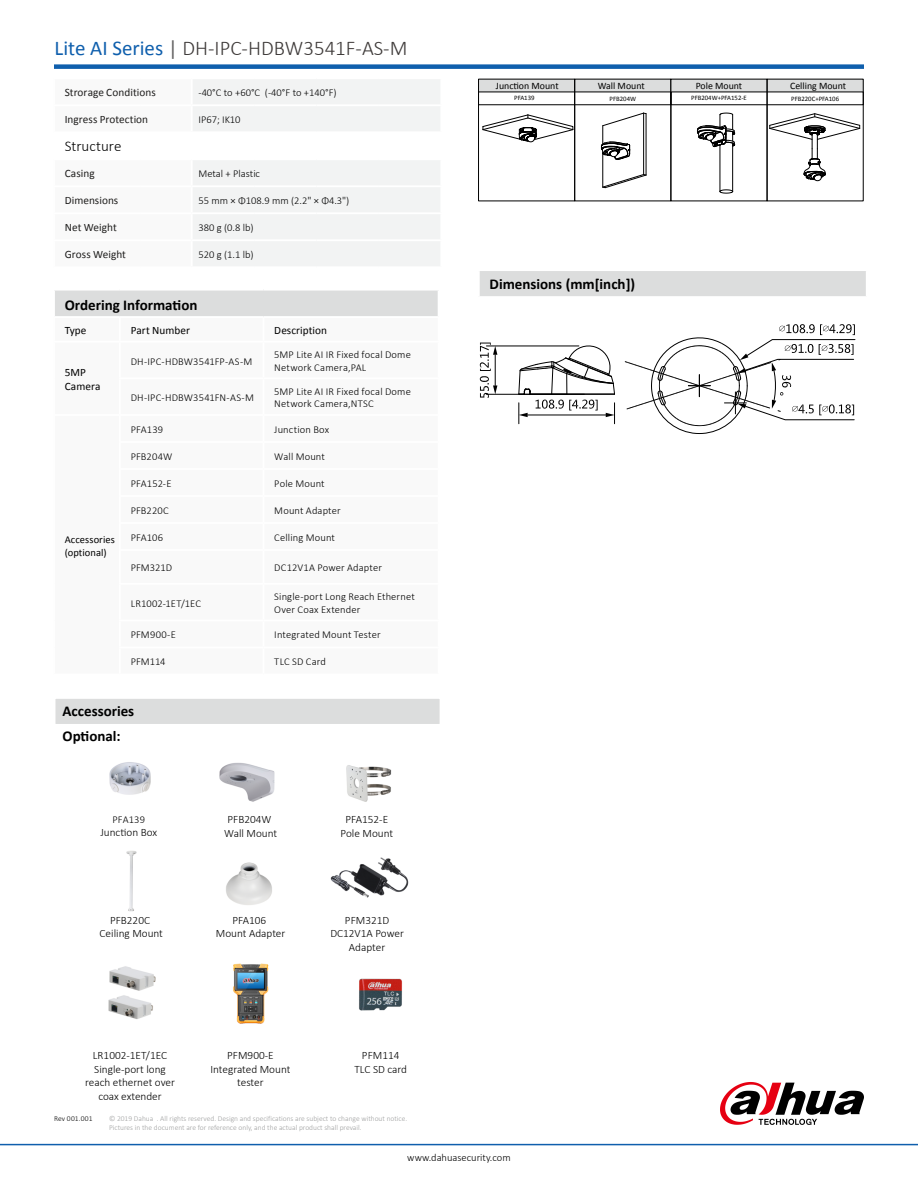
<style>
.page{position:relative;width:918px;height:1188px;background:#fff}
.page>*{position:absolute;margin:0;border:0;box-sizing:border-box;transform-origin:0 0}
.t1{font:300 21px "Calibri";color:#3e3a39}
.t2{font:700 15px/25.3px "Calibri";color:#000}
.t3{font:300 15px "Calibri";color:#000}
.t4{font:300 11.25px/13.5px "Calibri";color:#000;text-align:center}
.t5{font:11.25px "Calibri";letter-spacing:.005em;color:#1f1e1d}
.t6{font:11.25px/13.5px "Calibri";letter-spacing:.005em;color:#000}
.t7{font:300 10.5px/12.6px "Calibri";letter-spacing:.01em;color:#000}
.t8{font:10.5px/12.6px "Calibri";letter-spacing:.005em;color:#000}
.t9{font:9.75px "Calibri";color:#000}
.t10{font:300 7.5px/9px "Calibri";color:#9fa0a0}
.t11{font:300 7.5px "Calibri";letter-spacing:.015em;color:#000}
.t12{font:6.75px "Calibri";color:#000}
.s1{font-weight:400;color:#0f5fad}
.s2{font-weight:400;color:#656464}
</style>
<div class="page">
<div style="left:54px;top:64px;width:810px;height:5px;background:#0f5fad"></div>
<div style="left:193px;top:79px;width:247px;height:52px;background:#f2f3f3"></div>
<div style="left:193px;top:160px;width:247px;height:106px;background:#f2f3f3"></div>
<hr style="left:192px;top:104px;width:62px;height:2px;background:#fff">
<hr style="left:254px;top:104px;width:63px;height:2px;background:#fff">
<hr style="left:317px;top:104px;width:62px;height:2px;background:#fff">
<hr style="left:379px;top:104px;width:63px;height:2px;background:#fff">
<hr style="left:192px;top:185px;width:62px;height:2px;background:#fff">
<hr style="left:254px;top:185px;width:63px;height:2px;background:#fff">
<hr style="left:317px;top:185px;width:62px;height:2px;background:#fff">
<hr style="left:379px;top:185px;width:63px;height:2px;background:#fff">
<hr style="left:192px;top:212px;width:62px;height:2px;background:#fff">
<hr style="left:254px;top:212px;width:63px;height:2px;background:#fff">
<hr style="left:317px;top:212px;width:62px;height:2px;background:#fff">
<hr style="left:379px;top:212px;width:63px;height:2px;background:#fff">
<hr style="left:192px;top:239px;width:62px;height:2px;background:#fff">
<hr style="left:254px;top:239px;width:63px;height:2px;background:#fff">
<hr style="left:317px;top:239px;width:62px;height:2px;background:#fff">
<hr style="left:379px;top:239px;width:63px;height:2px;background:#fff">
<svg style="left:720px;top:1082px;width:144px;height:43px"></svg>
<hr style="left:0;top:1144px;width:918px;height:1px;background:#0f5fad">
<div style="left:54px;top:290px;width:385px;height:27px;background:#dcdddd"></div>
<div style="left:264px;top:317px;width:175px;height:25px;background:#f9f9f9"></div>
<hr style="left:438px;top:318px;width:2px;height:23px;background:#fff">
<hr style="left:264px;top:341px;width:176px;height:2px;background:#fff">
<hr style="left:53px;top:289px;width:67px;height:2px;background:#fff">
<hr style="left:53px;top:291px;width:2px;height:25px;background:#fff">
<hr style="left:120px;top:289px;width:144px;height:2px;background:#fff">
<hr style="left:264px;top:289px;width:176px;height:2px;background:#fff">
<hr style="left:438px;top:291px;width:2px;height:25px;background:#fff">
<hr style="left:53px;top:316px;width:67px;height:2px;background:#fff">
<hr style="left:120px;top:316px;width:144px;height:2px;background:#fff">
<hr style="left:264px;top:316px;width:176px;height:2px;background:#fff">
<div style="left:479px;top:270px;width:388px;height:27px;background:#dcdddd"></div>
<hr style="left:478px;top:269px;width:390px;height:2px;background:#fff">
<hr style="left:478px;top:271px;width:2px;height:25px;background:#fff">
<hr style="left:866px;top:271px;width:2px;height:25px;background:#fff">
<hr style="left:478px;top:296px;width:390px;height:2px;background:#fff">
<hr style="left:486px;top:346px;width:93px;height:1px;background:#000">
<hr style="left:486px;top:394px;width:98px;height:1px;background:#000">
<svg style="left:480px;top:343px;width:17px;height:55px"></svg>
<svg style="left:519px;top:345px;width:96px;height:79px"></svg>
<svg style="left:625px;top:324px;width:230px;height:110px"></svg>
<img style="left:108px;top:995px;width:45px;height:24px">
<img style="left:346px;top:765px;width:46px;height:37px">
<img style="left:126px;top:851px;width:11px;height:61px">
<img style="left:226px;top:862px;width:46px;height:43px">
<img style="left:109px;top:762px;width:42px;height:33px">
<div style="left:54px;top:697px;width:387px;height:29px;background:#dcdddd;border:2px solid #fff"></div>
<img style="left:219px;top:762px;width:56px;height:40px">
<img style="left:359px;top:978px;width:43px;height:33px">
<img style="left:233px;top:963px;width:36px;height:61px">
<img style="left:109px;top:966px;width:47px;height:25px">
<img style="left:330px;top:857px;width:79px;height:41px">
<div style="left:478px;top:79px;width:193px;height:13px;background:#dcdddd"></div>
<div style="left:478px;top:79px;width:97px;height:122px;border:1px solid #000"></div>
<div style="left:671px;top:79px;width:192px;height:13px;background:#dcdddd"></div>
<hr style="left:720px;top:145px;width:1px;height:46px;background:#000">
<hr style="left:732px;top:143px;width:1px;height:48px;background:#000">
<svg style="left:697px;top:113px;width:38px;height:34px"></svg>
<svg style="left:720px;top:190px;width:13px;height:3px"></svg>
<hr style="left:603px;top:153px;width:1px;height:34px;background:#000">
<hr style="left:643px;top:113px;width:1px;height:62px;background:#000">
<hr style="left:646px;top:114px;width:1px;height:61px;background:#000">
<svg style="left:603px;top:174px;width:43px;height:14px"></svg>
<svg style="left:601px;top:113px;width:45px;height:47px"></svg>
<svg style="left:770px;top:114px;width:90px;height:68px"></svg>
<svg style="left:483px;top:115px;width:90px;height:28px"></svg>
<h1 class="t1" style="left:55px;top:35px;width:354px"><span class="s1">Lite AI Series</span> <span class="s2">|</span> DH-IPC-HDBW3541F-AS-M</h1>
<p class="t5" style="left:65px;top:85px;width:92px">Strorage Conditions</p>
<p class="t7" style="left:198px;top:86px;width:140px">-40°C to +60°C (-40°F to +140°F)</p>
<p class="t5" style="left:65px;top:112px;width:85px">Ingress Protection</p>
<p class="t7" style="left:198px;top:113px;width:44px">IP67; IK10</p>
<h2 class="t3" style="left:65px;top:137px;width:58px">Structure</h2>
<p class="t5" style="left:65px;top:166px;width:31px">Casing</p>
<p class="t7" style="left:198px;top:167px;width:63px">Metal + Plastic</p>
<p class="t5" style="left:65px;top:193px;width:55px">Dimensions</p>
<p class="t7" style="left:198px;top:194px;width:152px">55 mm × Φ108.9 mm (2.2" × Φ4.3")</p>
<p class="t5" style="left:65px;top:220px;width:54px">Net Weight</p>
<p class="t7" style="left:198px;top:221px;width:57px">380 g (0.8 lb)</p>
<p class="t5" style="left:65px;top:247px;width:63px">Gross Weight</p>
<p class="t7" style="left:198px;top:248px;width:57px">520 g (1.1 lb)</p>
<h2 class="t2" style="left:65px;top:292px;width:134px">Ordering Information</h2>
<p class="t6" style="left:65px;top:324px;width:23px">Type</p>
<p class="t6" style="left:131px;top:324px;width:61px">Part Number</p>
<p class="t6" style="left:274px;top:324px;width:54px">Description</p>
<p class="t6" style="left:65px;top:366px;width:37px">5MP<br>Camera</p>
<p class="t7" style="left:131px;top:355px;width:123px">DH-IPC-HDBW3541FP-AS-M</p>
<p class="t7" style="left:274px;top:348px;width:138px">5MP Lite AI IR Fixed focal Dome<br>Network Camera,PAL</p>
<p class="t7" style="left:131px;top:391px;width:125px">DH-IPC-HDBW3541FN-AS-M</p>
<p class="t7" style="left:274px;top:385px;width:138px">5MP Lite AI IR Fixed focal Dome<br>Network Camera,NTSC</p>
<p class="t8" style="left:65px;top:533px;width:52px">Accessories (optional)</p>
<p class="t7" style="left:131px;top:423px;width:34px">PFA139</p>
<p class="t7" style="left:274px;top:423px;width:56px">Junction Box</p>
<p class="t7" style="left:131px;top:450px;width:43px">PFB204W</p>
<p class="t7" style="left:274px;top:450px;width:52px">Wall Mount</p>
<p class="t7" style="left:131px;top:477px;width:42px">PFA152-E</p>
<p class="t7" style="left:274px;top:477px;width:52px">Pole Mount</p>
<p class="t7" style="left:131px;top:504px;width:40px">PFB220C</p>
<p class="t7" style="left:274px;top:504px;width:68px">Mount Adapter</p>
<p class="t7" style="left:131px;top:531px;width:34px">PFA106</p>
<p class="t7" style="left:274px;top:531px;width:62px">Celling Mount</p>
<p class="t7" style="left:131px;top:561px;width:43px">PFM321D</p>
<p class="t7" style="left:274px;top:561px;width:109px">DC12V1A Power Adapter</p>
<p class="t7" style="left:131px;top:597px;width:72px">LR1002-1ET/1EC</p>
<p class="t7" style="left:274px;top:590px;width:142px">Single-port Long Reach Ethernet<br>Over Coax Extender</p>
<p class="t7" style="left:131px;top:629px;width:47px">PFM900-E</p>
<p class="t7" style="left:274px;top:629px;width:108px">Integrated Mount Tester</p>
<p class="t7" style="left:131px;top:656px;width:36px">PFM114</p>
<p class="t7" style="left:274px;top:656px;width:53px">TLC SD Card</p>
<h2 class="t2" style="left:63px;top:698px;width:73px">Accessories<br>Optional:</h2>
<p class="t7" style="left:113px;top:813px;width:34px">PFA139</p>
<p class="t4" style="left:100px;top:826px;width:58px">Junction Box</p>
<p class="t4" style="left:100px;top:913px;width:65px">PFB220C<br>Ceiling Mount</p>
<p class="t4" style="left:224px;top:813px;width:54px;text-align:left">PFB204W<br>Wall Mount</p>
<p class="t4" style="left:341px;top:813px;width:54px">PFA152-E<br>Pole Mount</p>
<p class="t4" style="left:216px;top:913px;width:71px">PFA106<br>Mount Adapter</p>
<p class="t4" style="left:330px;top:913px;width:75px">PFM321D<br>DC12V1A Power<br>Adapter</p>
<p class="t4" style="left:85px;top:1049px;width:91px">LR1002-1ET/1EC<br>Single-port long reach ethernet over coax extender</p>
<p class="t4" style="left:211px;top:1049px;width:81px">PFM900-E<br>Integrated Mount tester</p>
<p class="t4" style="left:354px;top:1049px;width:54px">PFM114<br>TLC SD card</p>
<p class="t11" style="left:54px;top:1113px;width:40px">Rev 001.001</p>
<p class="t10" style="left:109px;top:1114px;width:300px">© 2019 Dahua . All rights reserved. Design and specifications are subject to change without notice.<br>Pictures in the document are for reference only, and the actual product shall prevail.</p>
<p class="t9" style="left:496px;top:79px;width:64px">Junction Mount</p>
<p class="t9" style="left:598px;top:79px;width:48px">Wall Mount</p>
<p class="t12" style="left:514px;top:94px;width:22px">PFA139</p>
<p class="t12" style="left:610px;top:95px;width:28px">PFB204W</p>
<h2 class="t2" style="left:490px;top:272px;width:147px">Dimensions (mm[inch])</h2>
<p class="t7" style="left:407px;top:1151px;width:105px">www.dahuasecurity.com</p>
<p class="t9" style="left:696px;top:79px;width:48px">Pole Mount</p>
<p class="t9" style="left:790px;top:79px;width:57px">Celling Mount</p>
<p class="t12" style="left:691px;top:94px;width:57px">PFB204W+PFA152-E</p>
<p class="t12" style="left:791px;top:95px;width:49px">PFB220C+PFA106</p>
</div>
